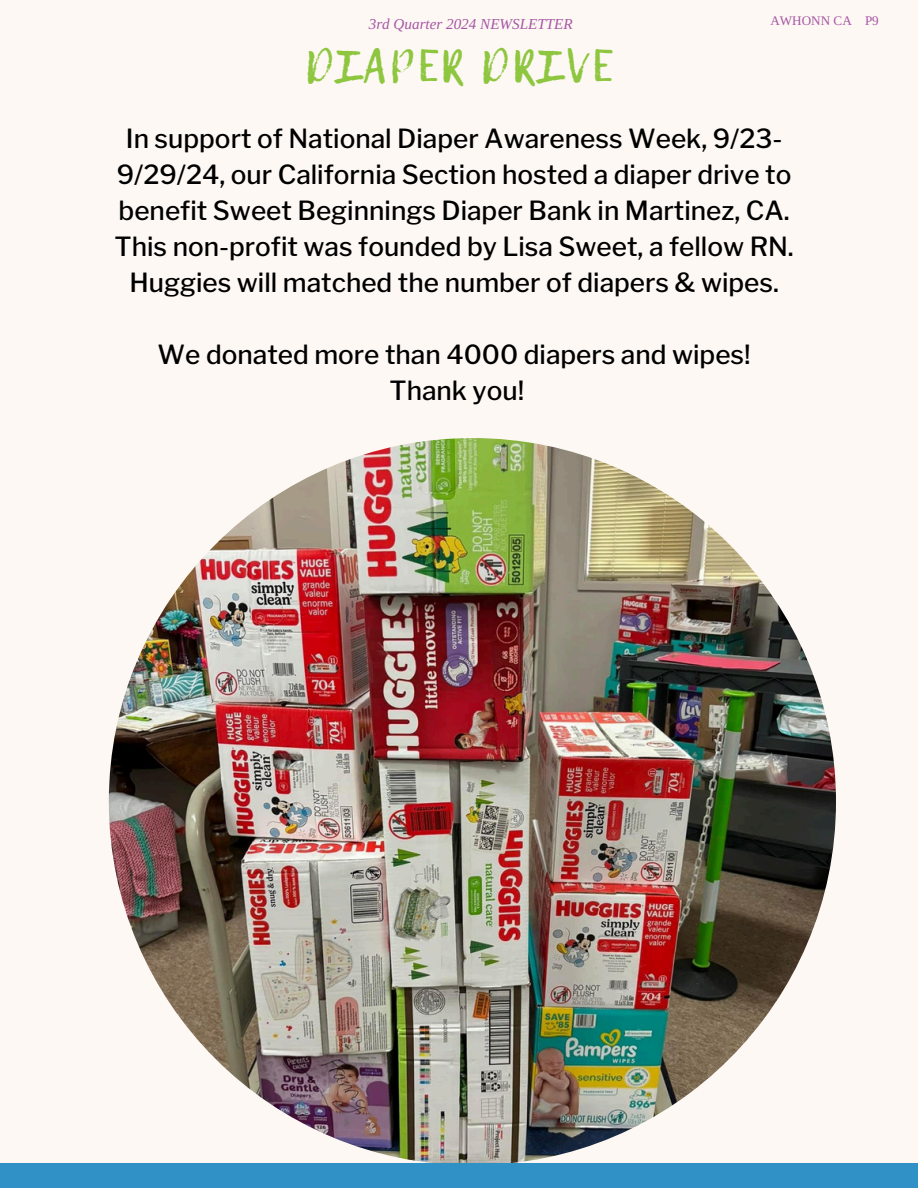
<style>
.page{position:relative;width:918px;height:1188px;background:#fdf8f3}
.page>*{position:absolute;margin:0;border:0;box-sizing:border-box;transform-origin:0 0}
.t1{font:44.7px "Lemon Tuesday";letter-spacing:.05em;color:#8ec63f}
.t2{font:500 26.25px/36px "Libre Franklin";color:#000;text-align:center}
.t3{font:italic 15.15px "Libra Serif Modern";color:#a656a5}
.t4{font:13.2px "Libra Serif Modern";color:#a656a5}
</style>
<div class="page">
<img style="left:109px;top:438px;width:727px;height:727px;border-radius:50%">
<div style="left:0;top:1163px;width:918px;height:25px;background:#3091c7"></div>
<h2 class="t3" style="left:369px;top:15px;width:206px">3rd Quarter 2024 NEWSLETTER</h2>
<p class="t4" style="left:770px;top:14px;width:110px">AWHONN CA P9</p>
<h1 class="t1" style="left:305px;top:31px;width:309px">DIAPER DRIVE</h1>
<p class="t2" style="left:115px;top:121px;width:681px">In support of National Diaper Awareness Week, 9/23- 9/29/24, our California Section hosted a diaper drive to benefit Sweet Beginnings Diaper Bank in Martinez, CA.<br>This non-profit was founded by Lisa Sweet, a fellow RN.<br>Huggies will matched the number of diapers &amp; wipes.</p>
<h2 class="t2" style="left:158px;top:337px;width:595px">We donated more than 4000 diapers and wipes!<br>Thank you!</h2>
</div>
